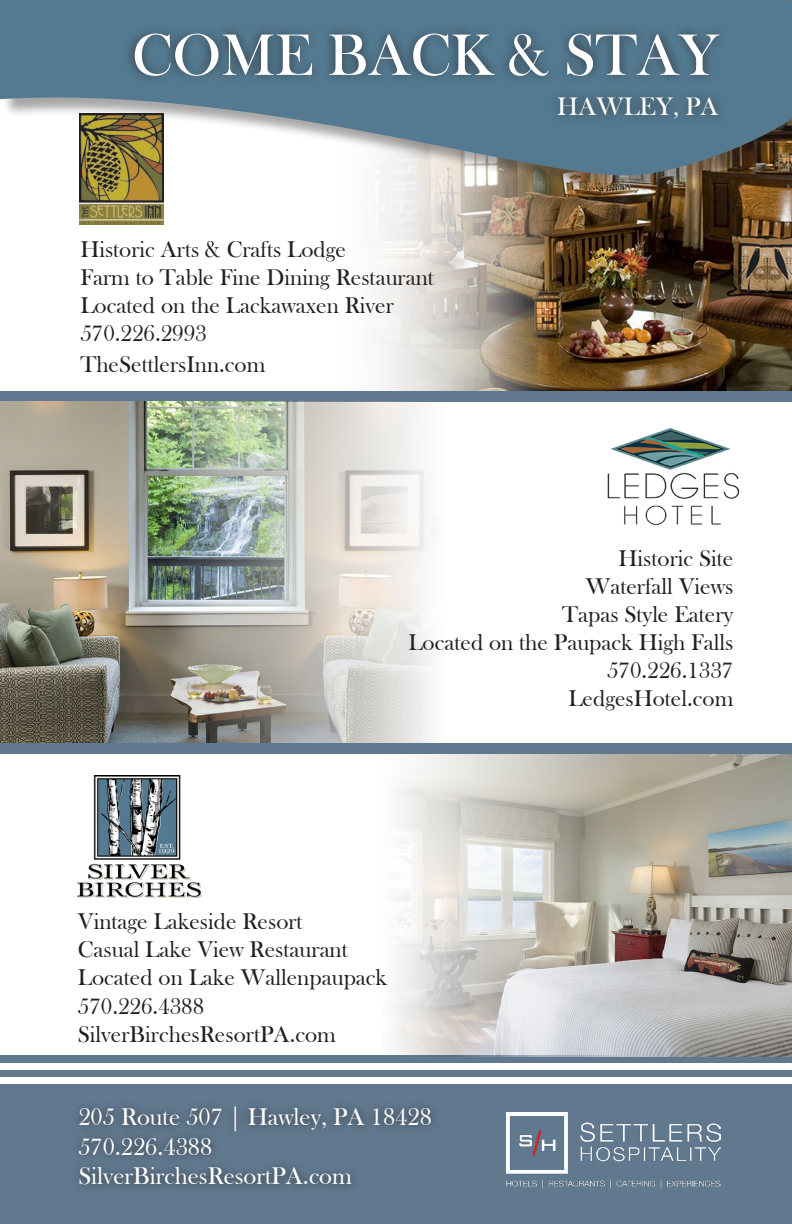
<style>
.page{position:relative;width:792px;height:1224px;background:#fff}
.page>*{position:absolute;margin:0;border:0;box-sizing:border-box;transform-origin:0 0}
.t1{font:60.4px "Bask Old Face";color:#fff}
.t2{font:26px "Bask Old Face";color:#fff}
.t3{font:24.8px "Bask Old Face";color:#fff}
.t4{font:23.4px "Bask Old Face";color:#231f20}
</style>
<div class="page">
<div style="left:0;top:1056px;width:792px;height:168px;background:#61798f"></div>
<img style="left:380px;top:194px;width:412px;height:197px">
<div style="left:0;top:391px;width:792px;height:11px;background:#61798f"></div>
<img style="left:79px;top:194px;width:84px;height:30px">
<img style="left:607px;top:428px;width:133px;height:98px">
<div style="left:0;top:1063px;width:792px;height:7px;background:#fff"></div>
<div style="left:0;top:1077px;width:792px;height:7px;background:#fff"></div>
<img style="left:507px;top:1112px;width:214px;height:75px">
<div style="left:70px;top:1098px;width:371px;height:96px;background:#231f20;opacity:.75"></div>
<img style="left:0;top:402px;width:433px;height:341px">
<img style="left:333px;top:754px;width:459px;height:302px">
<img style="left:78px;top:776px;width:124px;height:121px">
<div style="left:3px;top:0;width:789px;height:194px;background:#231f20;opacity:.4"></div>
<svg style="left:0;top:0;width:792px;height:175px;fill:#547a91"></svg>
<div style="left:124px;top:22px;width:605px;height:107px;background:#231f20;opacity:.75"></div>
<div style="left:0;top:743px;width:792px;height:11px;background:#61798f"></div>
<p class="t1" style="left:132px;top:22px;width:588px">COME BACK &amp; STAY</p>
<p class="t2" style="left:557px;top:92px;width:163px">HAWLEY, PA</p>
<p class="t4" style="left:80px;top:237px;width:267px">Historic Arts &amp; Crafts Lodge</p>
<p class="t4" style="left:80px;top:265px;width:355px">Farm to Table Fine Dining Restaurant</p>
<p class="t4" style="left:80px;top:293px;width:315px">Located on the Lackawaxen River</p>
<p class="t4" style="left:80px;top:321px;width:128px">570.226.2993</p>
<p class="t4" style="left:80px;top:351px;width:187px">TheSettlersInn.com</p>
<p class="t4" style="left:619px;top:545px;width:116px">Historic Site</p>
<p class="t4" style="left:586px;top:573px;width:149px">Waterfall Views</p>
<p class="t4" style="left:562px;top:601px;width:173px">Tapas Style Eatery</p>
<p class="t4" style="left:408px;top:629px;width:326px">Located on the Paupack High Falls</p>
<p class="t4" style="left:607px;top:657px;width:128px">570.226.1337</p>
<p class="t4" style="left:568px;top:685px;width:166px">LedgesHotel.com</p>
<p class="t4" style="left:78px;top:909px;width:226px">Vintage Lakeside Resort</p>
<p class="t4" style="left:78px;top:937px;width:272px">Casual Lake View Restaurant</p>
<p class="t4" style="left:78px;top:965px;width:311px">Located on Lake Wallenpaupack</p>
<p class="t4" style="left:78px;top:993px;width:128px">570.226.4388</p>
<p class="t4" style="left:78px;top:1021px;width:260px">SilverBirchesResortPA.com</p>
<p class="t3" style="left:78px;top:1103px;width:355px">205 Route 507 | Hawley, PA 18428</p>
<p class="t3" style="left:78px;top:1133px;width:135px">570.226.4388</p>
<p class="t3" style="left:78px;top:1163px;width:275px">SilverBirchesResortPA.com</p>
</div>
